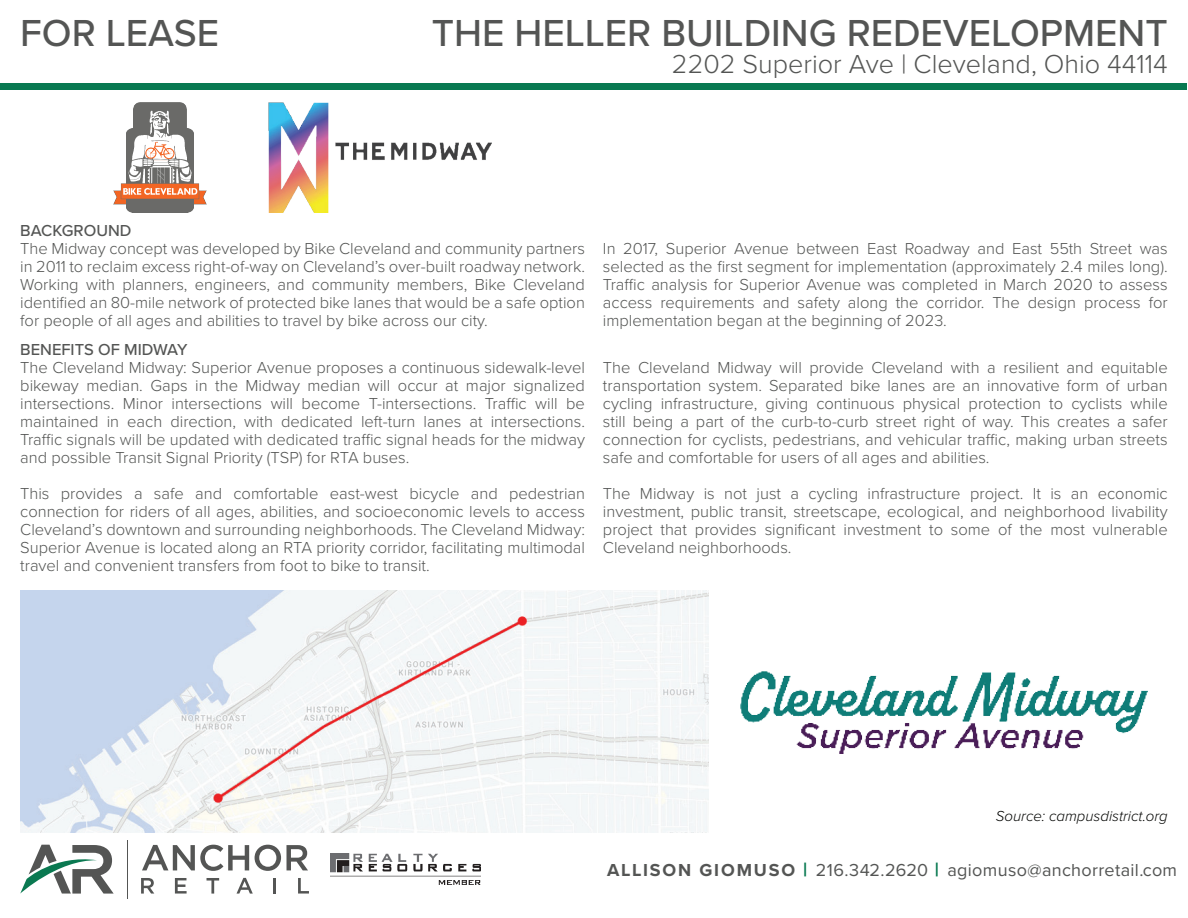
<style>
.page{position:relative;width:1188px;height:918px;background:#fff}
.page>*{position:absolute;margin:0;border:0;box-sizing:border-box;transform-origin:0 0}
.t1{font:500 39px "Proxima Nova";color:#545554}
.t2{font:300 27px "Proxima Nova";color:#545554}
.t3{font:18px "Proxima Nova";letter-spacing:.02em;color:#545554}
.t4{font:300 16.5px/18px "Proxima Nova";color:#545554;text-align:justify}
.t5{font:500 16.5px "Proxima Nova";color:#545554}
.t6{font:italic 300 15px "Proxima Nova";color:#040503}
.s1{font-weight:700}
.s2{font-weight:700;font-size:19.5px;color:#087951}
</style>
<div class="page">
<div style="left:1px;top:83px;width:1186px;height:7px;background:#087951"></div>
<svg style="left:20px;top:845px;width:94px;height:49px"></svg>
<hr style="left:127px;top:840px;width:1px;height:58px;background:#545554">
<svg style="left:142px;top:845px;width:107px;height:26px"></svg>
<svg style="left:255px;top:845px;width:53px;height:26px"></svg>
<svg style="left:141px;top:878px;width:13px;height:16px"></svg>
<svg style="left:175px;top:878px;width:12px;height:16px"></svg>
<svg style="left:207px;top:878px;width:12px;height:16px"></svg>
<svg style="left:237px;top:878px;width:16px;height:16px"></svg>
<hr style="left:273px;top:878px;width:3px;height:16px;background:#545554">
<svg style="left:298px;top:878px;width:11px;height:16px"></svg>
<img style="left:330px;top:853px;width:151px;height:32px">
<img style="left:114px;top:102px;width:92px;height:111px">
<img style="left:268px;top:102px;width:223px;height:110px">
<img style="left:740px;top:671px;width:408px;height:82px">
<img style="left:20px;top:591px;width:688px;height:242px">
<h1 class="t1" style="left:20px;top:4px;width:200px">FOR LEASE</h1>
<h1 class="t1" style="left:432px;top:4px;width:737px">THE HELLER BUILDING REDEVELOPMENT</h1>
<h2 class="t2" style="left:672px;top:44px;width:497px">2202 Superior Ave | Cleveland, Ohio 44114</h2>
<p class="t5" style="left:20px;top:218px;width:113px">BACKGROUND</p>
<p class="t4" style="left:20px;top:238px;width:566px">The Midway concept was developed by Bike Cleveland and community partners in 2011 to reclaim excess right-of-way on Cleveland’s over-built roadway network.<br>Working with planners, engineers, and community members, Bike Cleveland identified an 80-mile network of protected bike lanes that would be a safe option for people of all ages and abilities to travel by bike across our city.</p>
<p class="t4" style="left:603px;top:238px;width:566px">In 2017, Superior Avenue between East Roadway and East 55th Street was selected as the first segment for implementation (approximately 2.4 miles long).<br>Traffic analysis for Superior Avenue was completed in March 2020 to assess access requirements and safety along the corridor. The design process for implementation began at the beginning of 2023.</p>
<p class="t5" style="left:20px;top:337px;width:169px">BENEFITS OF MIDWAY</p>
<p class="t4" style="left:20px;top:358px;width:566px">The Cleveland Midway: Superior Avenue proposes a continuous sidewalk-level bikeway median. Gaps in the Midway median will occur at major signalized intersections. Minor intersections will become T-intersections. Traffic will be maintained in each direction, with dedicated left-turn lanes at intersections.<br>Traffic signals will be updated with dedicated traffic signal heads for the midway and possible Transit Signal Priority (TSP) for RTA buses.</p>
<p class="t4" style="left:20px;top:484px;width:566px">This provides a safe and comfortable east-west bicycle and pedestrian connection for riders of all ages, abilities, and socioeconomic levels to access Cleveland’s downtown and surrounding neighborhoods. The Cleveland Midway:<br>Superior Avenue is located along an RTA priority corridor, facilitating multimodal travel and convenient transfers from foot to bike to transit.</p>
<p class="t4" style="left:603px;top:358px;width:566px">The Cleveland Midway will provide Cleveland with a resilient and equitable transportation system. Separated bike lanes are an innovative form of urban cycling infrastructure, giving continuous physical protection to cyclists while still being a part of the curb-to-curb street right of way. This creates a safer connection for cyclists, pedestrians, and vehicular traffic, making urban streets safe and comfortable for users of all ages and abilities.</p>
<p class="t4" style="left:603px;top:484px;width:566px">The Midway is not just a cycling infrastructure project. It is an economic investment, public transit, streetscape, ecological, and neighborhood livability project that provides significant investment to some of the most vulnerable Cleveland neighborhoods.</p>
<p class="t6" style="left:996px;top:805px;width:173px">Source: campusdistrict.org</p>
<p class="t3" style="left:607px;top:856px;width:572px"><span class="s1">ALLISON GIOMUSO</span> <span class="s2">|</span> 216.342.2620 <span class="s2">|</span> agiomuso@anchorretail.com</p>
</div>
